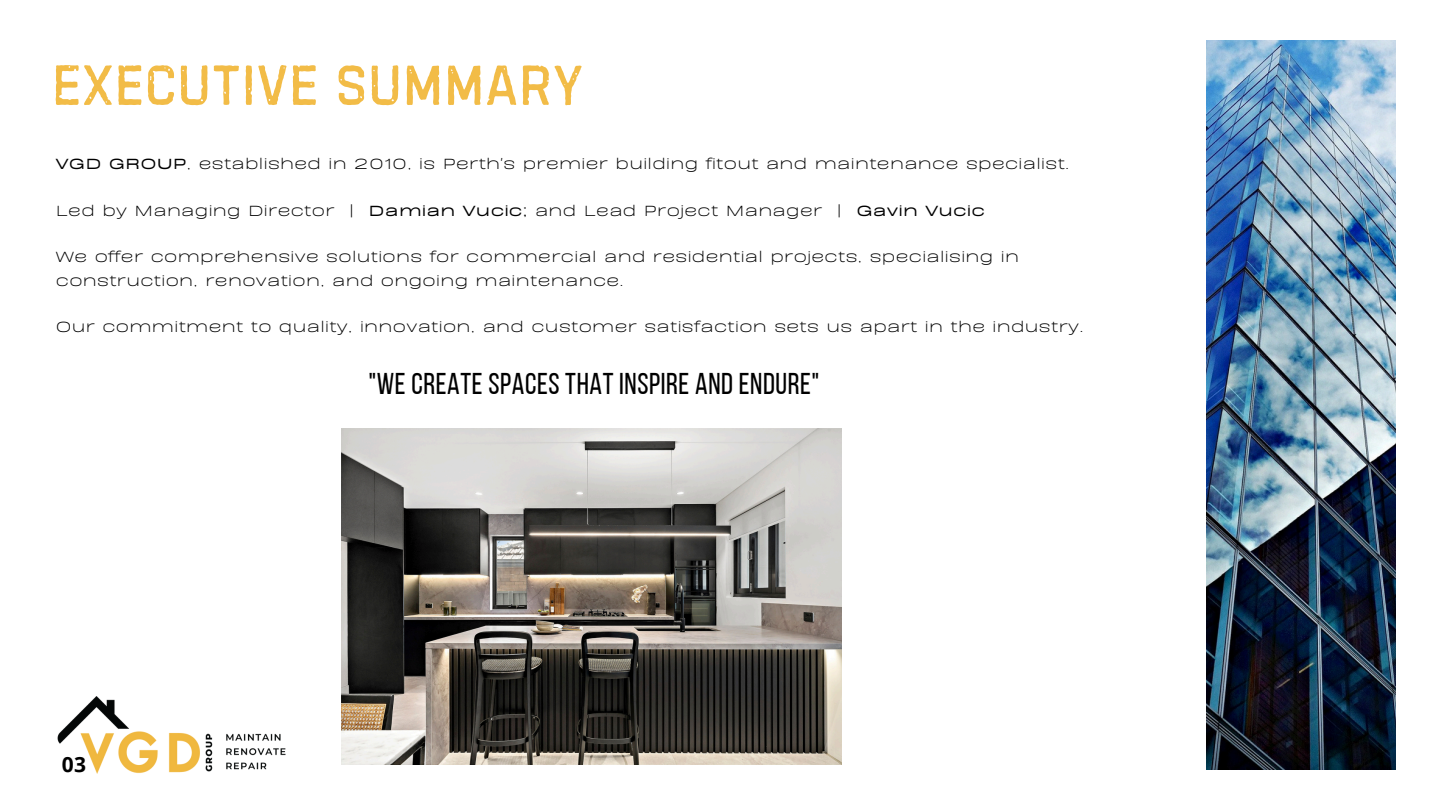
<style>
.page{position:relative;width:1440px;height:810px;background:#fff}
.page>*{position:absolute;margin:0;border:0;box-sizing:border-box;transform-origin:0 0}
.t1{font:64px "Handelson Five";color:#f2bc47}
.t2{font:30px "Bebas Neue";letter-spacing:.02em;color:#000}
.t3{font:700 21px "Open Sans";color:#000}
.t4{font:17px/23.2px "BD Sans";letter-spacing:.02em;color:#000}
.s1{font-weight:700}
</style>
<div class="page">
<img style="left:1206px;top:40px;width:190px;height:729px">
<img style="left:342px;top:428px;width:499px;height:336px">
<img style="left:57px;top:697px;width:229px;height:77px">
<p class="t1" style="left:51px;top:51px;width:534px">EXECUTIVE SUMMARY</p>
<p class="t4" style="left:56px;top:150px;width:1015px"><span class="s1">VGD GROUP</span>, established in 2010, is Perth's premier building fitout and maintenance specialist.</p>
<h2 class="t4" style="left:56px;top:197px;width:931px">Led by Managing Director | <span class="s1">Damian Vucic;</span> and Lead Project Manager | <span class="s1">Gavin Vucic</span></h2>
<p class="t4" style="left:56px;top:243px;width:965px">We offer comprehensive solutions for commercial and residential projects, specialising in construction, renovation, and ongoing maintenance.</p>
<p class="t4" style="left:56px;top:313px;width:1029px">Our commitment to quality, innovation, and customer satisfaction sets us apart in the industry.</p>
<p class="t2" style="left:368px;top:372px;width:453px">"WE CREATE SPACES THAT INSPIRE AND ENDURE"</p>
<p class="t3" style="left:62px;top:749px;width:26px">03</p>
</div>
